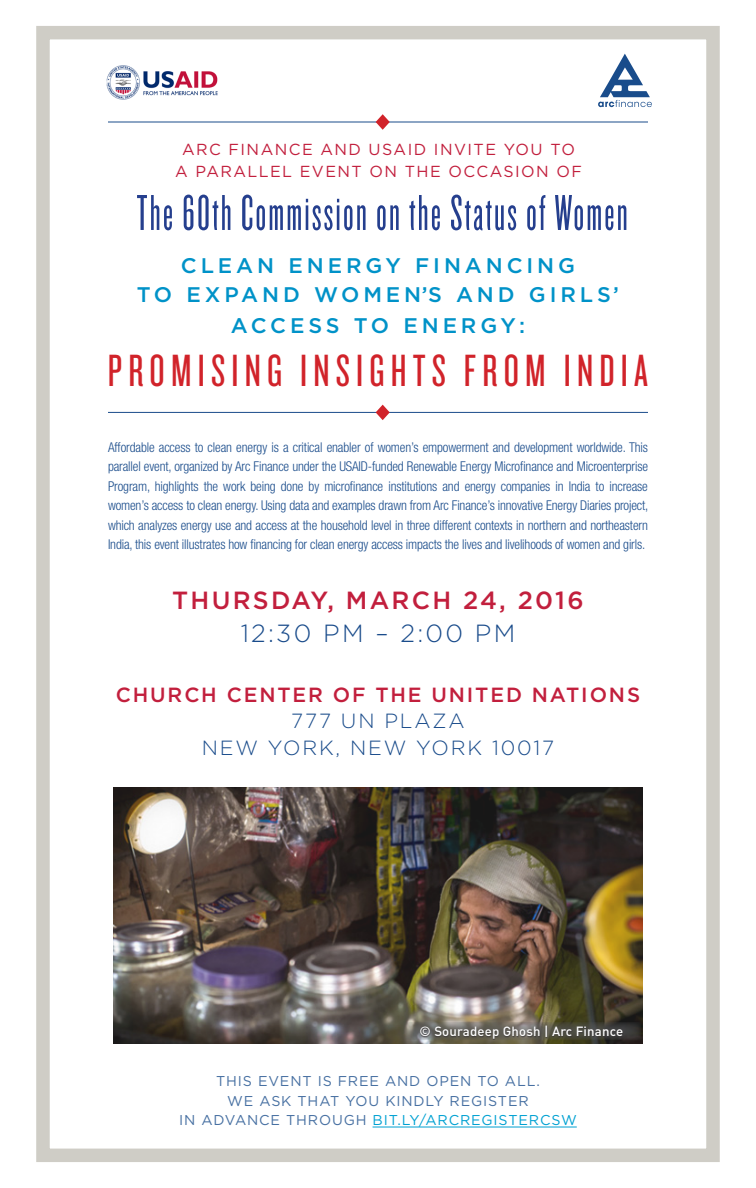
<style>
.page{position:relative;width:756px;height:1188px;background:#fff}
.page>*{position:absolute;margin:0;border:0;box-sizing:border-box;transform-origin:0 0}
.t1{font:52.5px "Knockout HTF26 Junior Flyweight";letter-spacing:.04em;color:#253f8e}
.t2{font:46.95px "Knockout HTF27 Junior Bantamwt";letter-spacing:.13em;color:#d1232a}
.t3{font:500 24.75px "Gotham";letter-spacing:.09em;color:#c21f3d}
.t4{font:300 24.75px "Gotham HTF";letter-spacing:.09em;color:#1a4c8b}
.t5{font:500 21.15px/28.5px "Gotham";letter-spacing:.18em;color:#0092c8;text-align:center}
.t6{font:500 20.55px "Gotham";letter-spacing:.09em;color:#c21f3d}
.t7{font:300 20.55px/26.1px "Gotham HTF";letter-spacing:.09em;color:#1a4c8b;text-align:center}
.t8{font:15.9px/21.9px "Gotham HTF";letter-spacing:.09em;color:#c21f3d;text-align:center}
.t9{font:14.25px/19.5px "Gotham HTF";letter-spacing:.06em;color:#4770a2;text-align:center}
.t10{font:300 condensed 13.5px/19.5px "Helvetica Neue";letter-spacing:-.01em;color:#1a4c8b;text-align:justify}
.t11{font:500 13.2px "DIN";letter-spacing:.01em;color:#fff}
.s1{color:#00a1d2}
</style>
<div class="page">
<div style="left:36px;top:26px;width:684px;height:1136px;background:#fff;border:14px solid #cfcdc6"></div>
<hr style="left:373px;top:1127px;width:204px;height:1px;background:#00a1d2">
<hr style="left:108px;top:122px;width:540px;height:1px;background:#1a4c8b">
<svg style="left:376px;top:114px;width:14px;height:16px"></svg>
<hr style="left:108px;top:412px;width:540px;height:1px;background:#1a4c8b">
<svg style="left:376px;top:405px;width:14px;height:15px"></svg>
<svg style="left:598px;top:54px;width:54px;height:53px"></svg>
<img style="left:106px;top:65px;width:112px;height:34px">
<img style="left:113px;top:788px;width:530px;height:256px">
<svg style="left:406px;top:1022px;width:235px;height:18px"></svg>
<div style="left:421px;top:1026px;width:203px;height:14px;background:#231f20;opacity:.75"></div>
<p class="t8" style="left:175px;top:138px;width:409px">ARC FINANCE AND USAID INVITE YOU TO<br>A PARALLEL EVENT ON THE OCCASION OF</p>
<h1 class="t1" style="left:136px;top:187px;width:493px">The 60th Commission on the Status of Women</h1>
<h3 class="t5" style="left:137px;top:251px;width:484px">CLEAN ENERGY FINANCING<br>TO EXPAND WOMEN’S AND GIRLS’</h3>
<h3 class="t5" style="left:231px;top:310px;width:296px">ACCESS TO ENERGY:</h3>
<h2 class="t2" style="left:108px;top:347px;width:542px">PROMISING INSIGHTS FROM INDIA</h2>
<p class="t10" style="left:108px;top:437px;width:542px">Affordable access to clean energy is a critical enabler of women’s empowerment and development worldwide. This parallel event, organized by Arc Finance under the USAID-funded Renewable Energy Microfinance and Microenterprise Program, highlights the work being done by microfinance institutions and energy companies in India to increase women’s access to clean energy. Using data and examples drawn from Arc Finance’s innovative Energy Diaries project, which analyzes energy use and access at the household level in three different contexts in northern and northeastern India, this event illustrates how financing for clean energy access impacts the lives and livelihoods of women and girls.</p>
<h3 class="t3" style="left:172px;top:586px;width:413px">THURSDAY, MARCH 24, 2016</h3>
<h3 class="t4" style="left:241px;top:620px;width:276px">12:30 PM – 2:00 PM</h3>
<h3 class="t6" style="left:116px;top:683px;width:526px">CHURCH CENTER OF THE UNITED NATIONS</h3>
<h3 class="t7" style="left:202px;top:708px;width:354px">777 UN PLAZA<br>NEW YORK, NEW YORK 10017</h3>
<p class="t11" style="left:420px;top:1023px;width:205px">© Souradeep Ghosh | Arc Finance</p>
<p class="t9" style="left:179px;top:1071px;width:399px">THIS EVENT IS FREE AND OPEN TO ALL.<br>WE ASK THAT YOU KINDLY REGISTER<br>IN ADVANCE THROUGH <span class="s1">BIT.LY/ARCREGISTERCSW</span></p>
</div>
